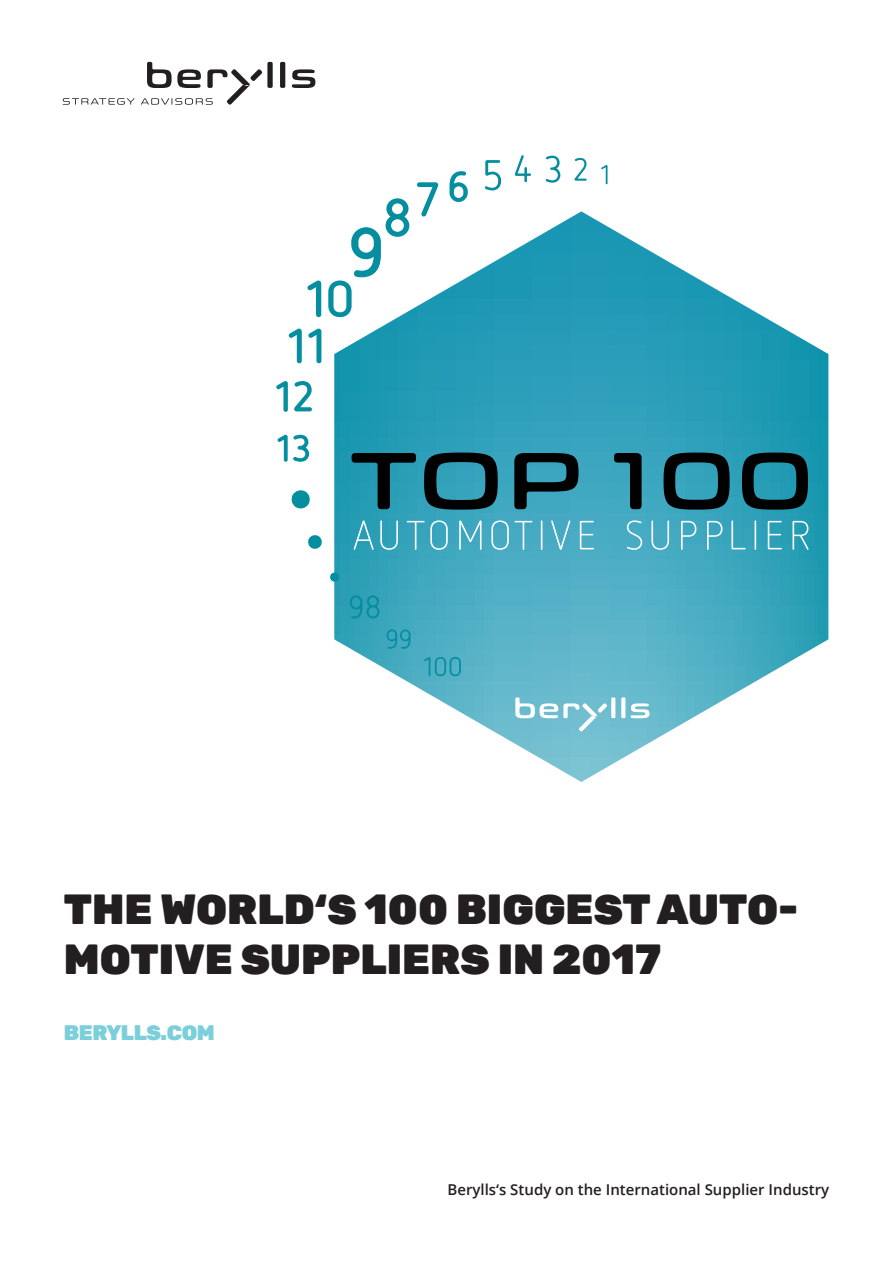
<style>
.page{position:relative;width:893px;height:1263px;background:#fff}
.page>*{position:absolute;margin:0;border:0;box-sizing:border-box;transform-origin:0 0}
.t1{font:900 42px/50.4px "Rubik";color:#231f20}
.t2{font:900 21px "Rubik";letter-spacing:-.02em;color:#7bcfd9}
.t3{font:600 15px "Open Sans";color:#231f20}
</style>
<div class="page">
<svg style="left:63px;top:98px;width:72px;height:7px"></svg>
<div style="left:267px;top:62px;width:6px;height:26px;background:#231f20;border-radius:2px"></div>
<div style="left:280px;top:62px;width:5px;height:26px;background:#231f20;border-radius:2px"></div>
<svg style="left:292px;top:69px;width:23px;height:19px"></svg>
<svg style="left:141px;top:62px;width:121px;height:43px"></svg>
<svg style="left:334px;top:211px;width:494px;height:571px"></svg>
<svg style="left:352px;top:453px;width:64px;height:56px;background:#196979"></svg>
<svg style="left:424px;top:453px;width:74px;height:57px;background:#1a515d"></svg>
<svg style="left:514px;top:453px;width:64px;height:56px;background:#1e525f"></svg>
<svg style="left:614px;top:453px;width:28px;height:56px;background:#1e535f"></svg>
<svg style="left:664px;top:453px;width:66px;height:57px;background:#194f5b"></svg>
<svg style="left:742px;top:453px;width:66px;height:57px;background:#114b57"></svg>
<svg style="left:611px;top:697px;width:4px;height:21px"></svg>
<svg style="left:621px;top:697px;width:4px;height:21px"></svg>
<svg style="left:631px;top:703px;width:18px;height:15px"></svg>
<svg style="left:515px;top:697px;width:92px;height:35px"></svg>
<svg style="left:601px;top:165px;width:6px;height:19px"></svg>
<svg style="left:574px;top:158px;width:13px;height:23px"></svg>
<svg style="left:546px;top:156px;width:14px;height:27px"></svg>
<svg style="left:515px;top:155px;width:16px;height:27px"></svg>
<svg style="left:485px;top:160px;width:16px;height:30px"></svg>
<svg style="left:449px;top:171px;width:19px;height:31px"></svg>
<svg style="left:417px;top:182px;width:21px;height:34px"></svg>
<svg style="left:307px;top:280px;width:14px;height:37px"></svg>
<svg style="left:328px;top:198px;width:81px;height:119px"></svg>
<svg style="left:289px;top:329px;width:13px;height:34px"></svg>
<svg style="left:308px;top:329px;width:13px;height:34px"></svg>
<svg style="left:276px;top:381px;width:12px;height:31px"></svg>
<svg style="left:294px;top:381px;width:18px;height:30px"></svg>
<svg style="left:278px;top:435px;width:31px;height:27px"></svg>
<svg style="left:424px;top:657px;width:37px;height:19px"></svg>
<svg style="left:350px;top:595px;width:30px;height:23px"></svg>
<svg style="left:387px;top:629px;width:23px;height:20px"></svg>
<svg style="left:308px;top:535px;width:14px;height:14px"></svg>
<svg style="left:330px;top:572px;width:10px;height:10px"></svg>
<svg style="left:291px;top:490px;width:19px;height:19px"></svg>
<svg style="left:354px;top:520px;width:20px;height:30px"></svg>
<svg style="left:380px;top:520px;width:18px;height:30px"></svg>
<svg style="left:407px;top:520px;width:41px;height:30px"></svg>
<svg style="left:459px;top:520px;width:23px;height:30px"></svg>
<svg style="left:491px;top:520px;width:18px;height:30px"></svg>
<svg style="left:515px;top:521px;width:17px;height:29px"></svg>
<hr style="left:541px;top:520px;width:1px;height:30px;background:#fff">
<svg style="left:551px;top:520px;width:19px;height:30px"></svg>
<svg style="left:580px;top:521px;width:14px;height:28px"></svg>
<svg style="left:627px;top:520px;width:15px;height:30px"></svg>
<svg style="left:651px;top:520px;width:18px;height:30px"></svg>
<svg style="left:681px;top:521px;width:15px;height:29px"></svg>
<svg style="left:707px;top:521px;width:15px;height:29px"></svg>
<svg style="left:731px;top:520px;width:15px;height:29px"></svg>
<hr style="left:754px;top:520px;width:2px;height:30px;background:#fff">
<svg style="left:768px;top:521px;width:14px;height:28px"></svg>
<svg style="left:792px;top:521px;width:17px;height:29px"></svg>
<h1 class="t1" style="left:64px;top:884px;width:736px">THE WORLD‘S 100 BIGGEST AUTO-<br>MOTIVE SUPPLIERS IN 2017</h1>
<h2 class="t2" style="left:64px;top:1021px;width:153px">BERYLLS.COM</h2>
<p class="t3" style="left:447px;top:1179px;width:383px">Berylls‘s Study on the International Supplier Industry</p>
</div>
